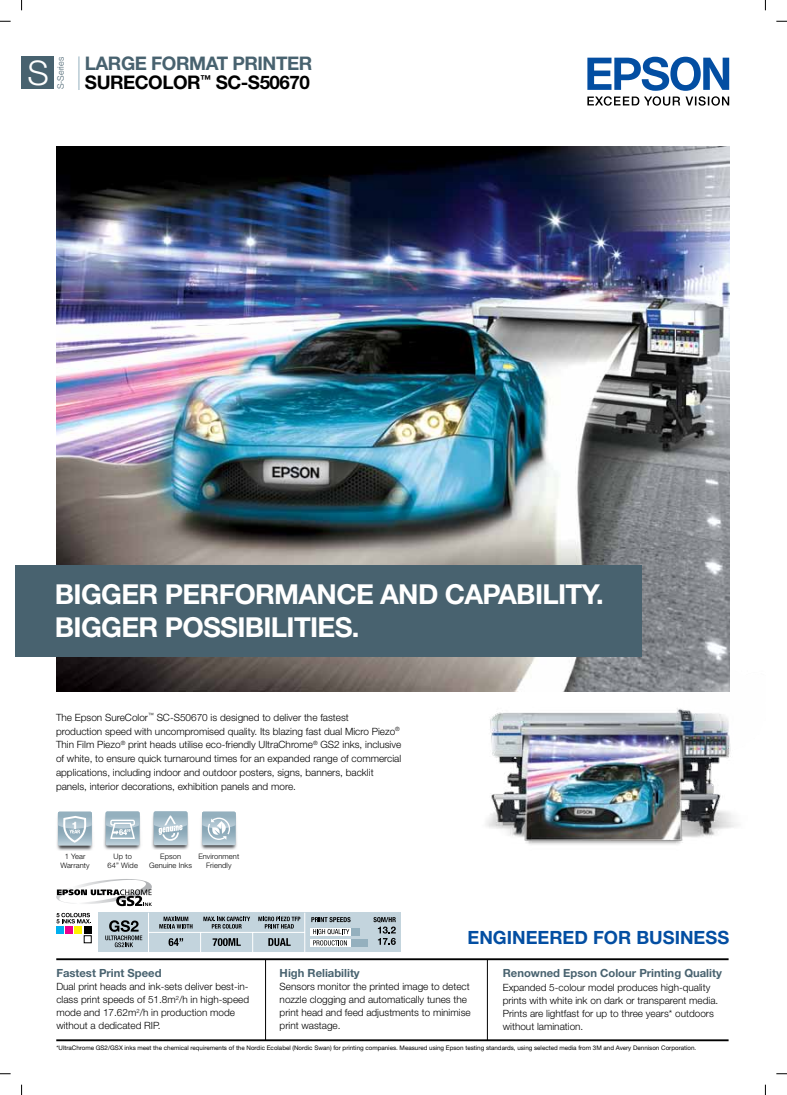
<style>
.page{position:relative;width:787px;height:1095px;background:#fff}
.page>*{position:absolute;margin:0;border:0;box-sizing:border-box;transform-origin:0 0}
.t1{font:300 34px "Helvetica Neue";color:#fff}
.t2{font:700 27.5px/33px "Helvetica Neue";letter-spacing:-.025em;color:#fff}
.t3{font:700 18.75px/18.8px "Helvetica Neue";letter-spacing:-.025em;color:#48626f}
.t4{font:700 18.25px "Helvetica Neue";color:#034ea2}
.t5{font:700 11.25px "Helvetica Neue";color:#48626f}
.t6{font:800 10.38px "Helvetica Neue";color:#fff}
.t7{font:300 10px/13.1px "Helvetica Neue";color:#000}
.t8{font:300 8.88px "Helvetica Neue";color:#48626f}
.t9{font:300 7.5px/9px "Helvetica Neue";letter-spacing:.01em;color:#000;text-align:center}
.t10{font:6.25px "Helvetica Neue";color:#000}
.s1{color:#000}
</style>
<div class="page">
<svg style="left:587px;top:57px;width:142px;height:49px"></svg>
<div style="left:21px;top:57px;width:33px;height:32px;background:#48626f"></div>
<hr style="left:79px;top:56px;width:1px;height:34px;background:#94b0be">
<img style="left:57px;top:146px;width:672px;height:546px">
<img style="left:104px;top:812px;width:37px;height:38px">
<svg style="left:106px;top:811px;width:34px;height:34px"></svg>
<img style="left:152px;top:812px;width:37px;height:38px">
<svg style="left:154px;top:811px;width:33px;height:34px"></svg>
<img style="left:201px;top:811px;width:36px;height:39px">
<svg style="left:202px;top:812px;width:34px;height:33px"></svg>
<img style="left:431px;top:649px;width:307px;height:196px">
<hr style="left:56px;top:958px;width:672px;height:2px;background:#000">
<hr style="left:56px;top:1039px;width:672px;height:2px;background:#000">
<hr style="left:487px;top:959px;width:1px;height:81px;background:#000">
<hr style="left:265px;top:959px;width:1px;height:81px;background:#000">
<svg style="left:56px;top:879px;width:96px;height:27px"></svg>
<div style="left:98px;top:913px;width:303px;height:39px;background:#c3d4dd"></div>
<svg style="left:105px;top:920px;width:37px;height:27px"></svg>
<svg style="left:169px;top:938px;width:14px;height:8px"></svg>
<svg style="left:159px;top:917px;width:33px;height:11px"></svg>
<svg style="left:56px;top:913px;width:35px;height:10px"></svg>
<svg style="left:311px;top:917px;width:39px;height:5px"></svg>
<svg style="left:373px;top:917px;width:23px;height:28px"></svg>
<hr style="left:148px;top:913px;width:1px;height:39px;background:#fff">
<svg style="left:200px;top:917px;width:100px;height:35px"></svg>
<hr style="left:148px;top:932px;width:157px;height:1px;background:#fff">
<hr style="left:304px;top:913px;width:1px;height:39px;background:#fff">
<div style="left:310px;top:928px;width:41px;height:7px;background:#fff"></div>
<div style="left:351px;top:928px;width:8px;height:7px;background:#94b0be"></div>
<svg style="left:313px;top:929px;width:36px;height:5px"></svg>
<svg style="left:310px;top:939px;width:41px;height:8px"></svg>
<div style="left:351px;top:939px;width:17px;height:8px;background:#94b0be"></div>
<svg style="left:313px;top:940px;width:34px;height:5px"></svg>
<div style="left:56px;top:926px;width:7px;height:8px;background:#00aeef"></div>
<div style="left:66px;top:926px;width:7px;height:8px;background:#ec008c"></div>
<div style="left:75px;top:926px;width:7px;height:8px;background:#fff200"></div>
<div style="left:84px;top:926px;width:7px;height:8px;background:#000"></div>
<div style="left:84px;top:935px;width:7px;height:8px;border:1px solid #000"></div>
<div style="left:15px;top:565px;width:626px;height:92px;background:#48626f"></div>
<img style="left:57px;top:811px;width:36px;height:39px">
<svg style="left:58px;top:812px;width:34px;height:34px"></svg>
<h1 class="t1" style="left:28px;top:52px;width:23px">S</h1>
<p class="t8" style="left:55px;top:89px;width:34px;rotate:-90deg">S-Series</p>
<h3 class="t3" style="left:85px;top:54px;width:229px">LARGE FORMAT PRINTER<br><span class="s1">SURECOLOR</span><sup>™</sup> <span class="s1">SC-S50670</span></h3>
<h2 class="t2" style="left:55px;top:577px;width:550px">BIGGER PERFORMANCE AND CAPABILITY.<br>BIGGER POSSIBILITIES.</h2>
<p class="t7" style="left:56px;top:710px;width:347px;line-height:13.8px">The Epson SureColor<sup>™</sup> SC-S50670 is designed to deliver the fastest<br>production speed with uncompromised quality. Its blazing fast dual Micro Piezo<sup>® </sup>Thin Film Piezo<sup>®</sup> print heads utilise eco-friendly UltraChrome<sup>®</sup> GS2 inks, inclusive of white, to ensure quick turnaround times for an expanded range of commercial applications, including indoor and outdoor posters, signs, banners, backlit panels, interior decorations, exhibition panels and more.</p>
<p class="t6" style="left:72px;top:819px;width:8px">1</p>
<p class="t9" style="left:60px;top:851px;width:31px">1 Year<br>Warranty</p>
<p class="t9" style="left:108px;top:851px;width:32px">Up to<br>64” Wide</p>
<p class="t9" style="left:198px;top:851px;width:42px">Environment<br>Friendly</p>
<p class="t9" style="left:149px;top:851px;width:44px">Epson<br>Genuine Inks</p>
<p class="t5" style="left:56px;top:966px;width:107px">Fastest Print Speed</p>
<p class="t7" style="left:56px;top:980px;width:194px">Dual print heads and ink-sets deliver best-in&shy;class print speeds of 51.8m<sup>2</sup>/h in high-speed mode and 17.62m<sup>2</sup>/h in production mode without a dedicated RIP.</p>
<h3 class="t4" style="left:467px;top:926px;width:263px">ENGINEERED FOR BUSINESS</h3>
<p class="t5" style="left:280px;top:966px;width:82px">High Reliability</p>
<p class="t7" style="left:280px;top:980px;width:192px">Sensors monitor the printed image to detect nozzle clogging and automatically tunes the print head and feed adjustments to minimise print wastage.</p>
<p class="t5" style="left:503px;top:966px;width:220px">Renowned Epson Colour Printing Quality</p>
<p class="t7" style="left:503px;top:980px;width:217px">Expanded 5-colour model produces high-quality prints with white ink on dark or transparent media.<br>Prints are lightfast for up to three years* outdoors without lamination.</p>
<p class="t10" style="left:56px;top:1044px;width:641px">*UltraChrome GS2/GSX inks meet the chemical requirements of the Nordic Ecolabel (Nordic Swan) for printing companies. Measured using Epson testing standards, using selected media from 3M and Avery Dennison Corporation.</p>
</div>
